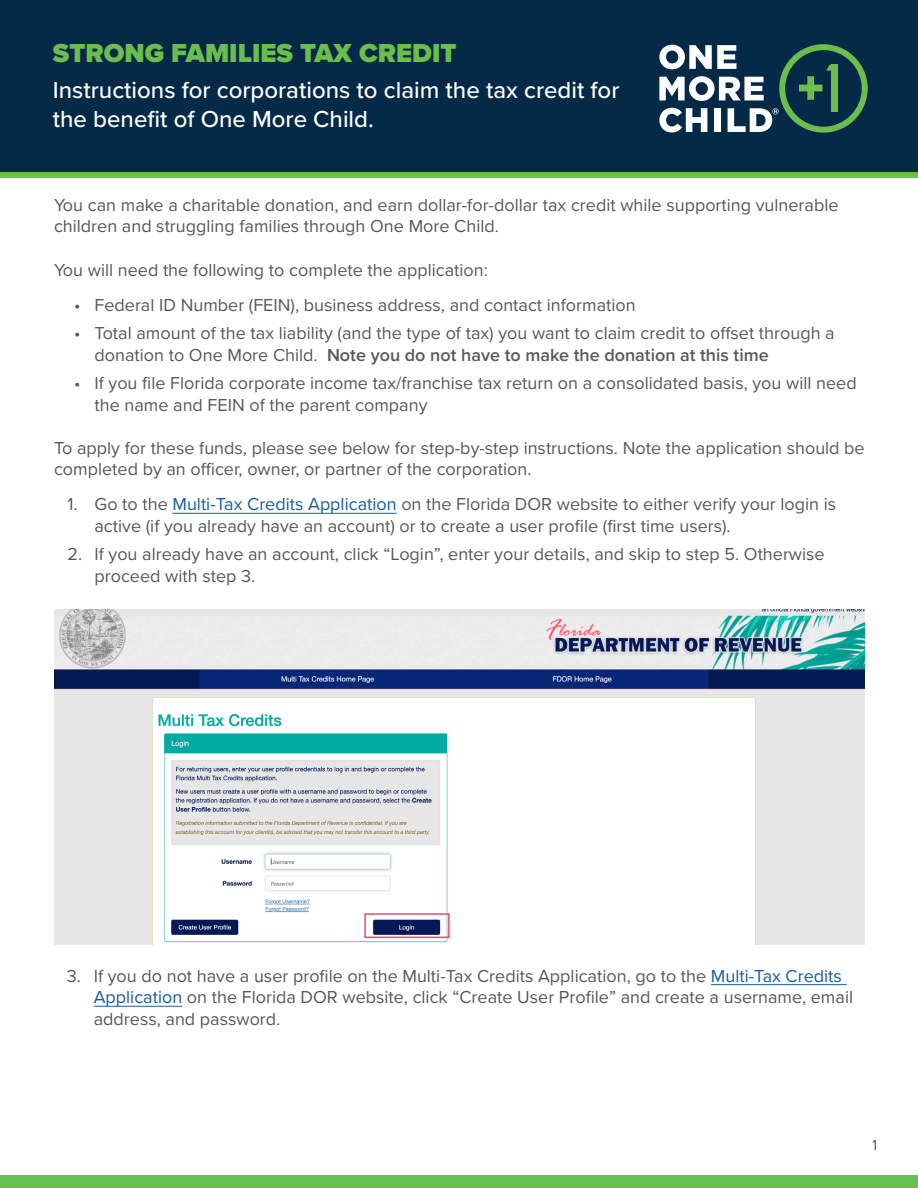
<style>
.page{position:relative;width:918px;height:1188px;background:#fff}
.page>*{position:absolute;margin:0;border:0;box-sizing:border-box;transform-origin:0 0}
.t1{font:900 27px "Proxima Nova";color:#6abe4d}
.t2{font:500 24px/28.8px "Proxima Nova";color:#fff}
.t3{font:18px/21.6px "Proxima Nova";color:#57585a}
.t4{font:300 15px "Proxima Nova";color:#231f20}
.s1{font-weight:600}
.s2{color:#175d9e}
</style>
<div class="page">
<div style="left:0;top:0;width:918px;height:176px;background:#052a48"></div>
<svg style="left:659px;top:44px;width:209px;height:89px"></svg>
<div style="left:0;top:172px;width:918px;height:6px;background:#6abe4d"></div>
<hr style="left:173px;top:513px;width:224px;height:1px;background:#175d9e">
<img style="left:54px;top:609px;width:810px;height:336px">
<hr style="left:711px;top:984px;width:136px;height:1px;background:#175d9e">
<hr style="left:94px;top:1006px;width:88px;height:1px;background:#175d9e">
<div style="left:0;top:1175px;width:918px;height:13px;background:#6abe4d"></div>
<div style="left:364px;top:913px;width:86px;height:25px;border:2px solid #ef466d"></div>
<p class="t1" style="left:53px;top:33px;width:405px">STRONG FAMILIES TAX CREDIT</p>
<p class="t2" style="left:53px;top:75px;width:568px">Instructions for corporations to claim the tax credit for the benefit of One More Child.</p>
<p class="t3" style="left:54px;top:193px;width:786px">You can make a charitable donation, and earn dollar-for-dollar tax credit while supporting vulnerable children and struggling families through One More Child.</p>
<p class="t3" style="left:54px;top:258px;width:435px">You will need the following to complete the application:</p>
<p class="t3" style="left:74px;top:293px;width:563px">• Federal ID Number (FEIN), business address, and contact information</p>
<p class="t3" style="left:94px;top:321px;width:742px;text-indent:-20px">• Total amount of the tax liability (and the type of tax) you want to claim credit to offset through a donation to One More Child. <span class="s1">Note you do not have to make the donation at this time</span></p>
<p class="t3" style="left:94px;top:371px;width:764px;text-indent:-20px">• If you file Florida corporate income tax/franchise tax return on a consolidated basis, you will need the name and FEIN of the parent company</p>
<p class="t3" style="left:54px;top:436px;width:812px">To apply for these funds, please see below for step-by-step instructions. Note the application should be completed by an officer, owner, or partner of the corporation.</p>
<p class="t3" style="left:94px;top:493px;width:743px;text-indent:-27px">1. Go to the <span class="s2">Multi-Tax Credits Application</span> on the Florida DOR website to either verify your login is active (if you already have an account) or to create a user profile (first time users).</p>
<p class="t3" style="left:94px;top:543px;width:732px;text-indent:-27px">2. If you already have an account, click “Login”, enter your details, and skip to step 5. Otherwise proceed with step 3.</p>
<p class="t3" style="left:94px;top:964px;width:761px;text-indent:-27px">3. If you do not have a user profile on the Multi-Tax Credits Application, go to the <span class="s2">Multi-Tax Credits<br>Application</span> on the Florida DOR website, click “Create User Profile” and create a username, email address, and password.</p>
<p class="t4" style="left:873px;top:1134px;width:6px">1</p>
</div>
